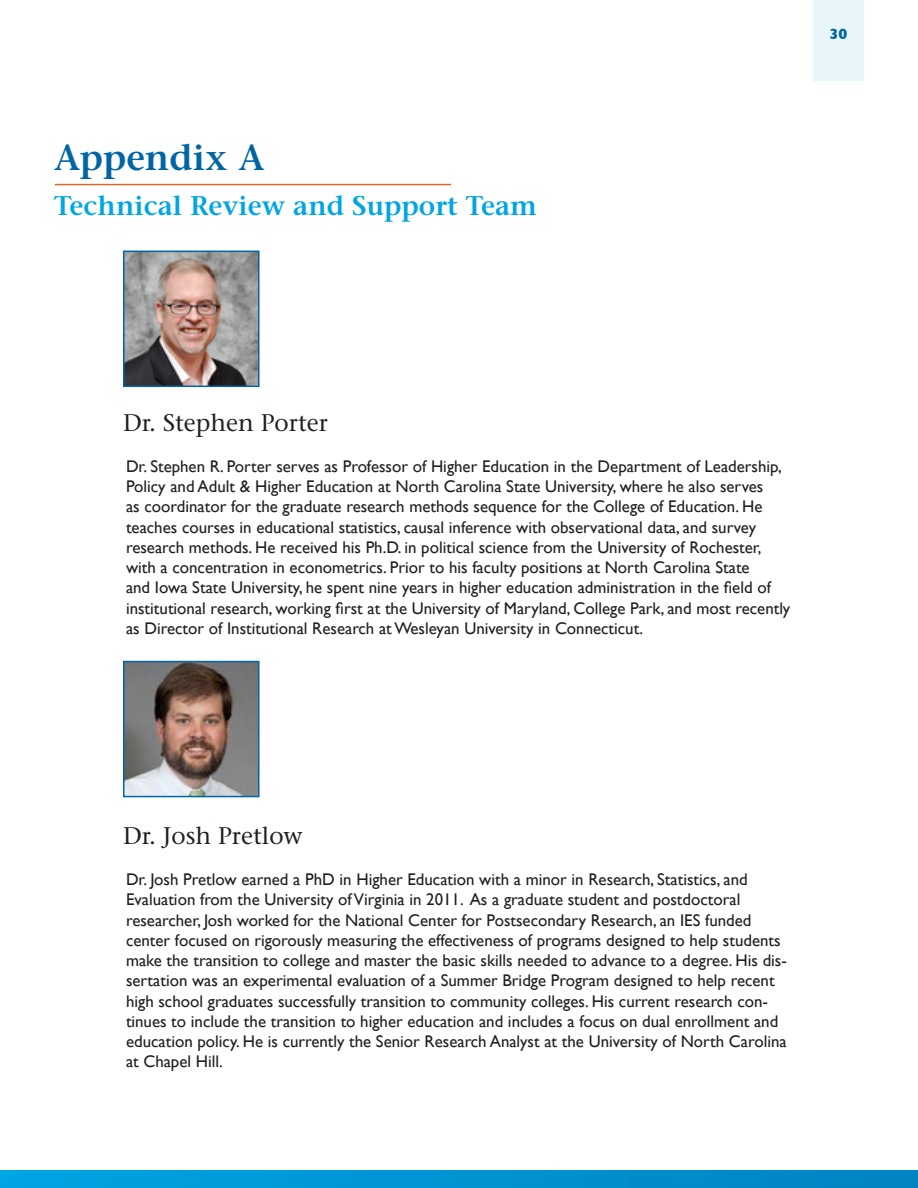
<style>
.page{position:relative;width:918px;height:1188px;background:#fff}
.page>*{position:absolute;margin:0;border:0;box-sizing:border-box;transform-origin:0 0}
.Header_1_TOC{font:600 36px "Stone Serif Std";color:#0065a4}
.Header_2{font:600 27px "Stone Serif Std";color:#00a5e3}
.Header_3{font:500 24px "Stone Serif Std";color:#231f20}
.Paragraph_Style{font:16.8px/20.2px "Gill Sans";color:#231f20}
.t1{font:700 15px "Gill Sans";color:#0065a4}
</style>
<div class="page">
<div style="left:813px;top:0;width:51px;height:81px;background:#e8f6fa"></div>
<div style="left:0;top:1170px;width:918px;height:18px;background:linear-gradient(to right,#00a4e3,#0083c3)"></div>
<img style="left:126px;top:254px;width:131px;height:130px">
<div style="left:123px;top:251px;width:137px;height:136px;border:2px solid #0065a4"></div>
<img style="left:126px;top:664px;width:131px;height:130px">
<div style="left:123px;top:661px;width:137px;height:136px;border:2px solid #0065a4"></div>
<hr style="left:55px;top:184px;width:396px;height:1px;background:#d66828">
<p class="Header_1_TOC" style="left:54px;top:136px;width:212px">Appendix A</p>
<p class="Header_2" style="left:54px;top:189px;width:485px">Technical Review and Support Team</p>
<p class="t1" style="left:830px;top:22px;width:19px">30</p>
<p class="Header_3" style="left:123px;top:408px;width:207px">Dr. Stephen Porter</p>
<p class="Paragraph_Style" style="left:126px;top:456px;width:666px">Dr. Stephen R. Porter serves as Professor of Higher Education in the Department of Leadership, Policy and Adult &amp; Higher Education at North Carolina State University, where he also serves<br>as coordinator for the graduate research methods sequence for the College of Education. He teaches courses in educational statistics, causal inference with observational data, and survey research methods. He received his Ph.D. in political science from the University of Rochester, with a concentration in econometrics. Prior to his faculty positions at North Carolina State<br>and Iowa State University, he spent nine years in higher education administration in the field of institutional research, working first at the University of Maryland, College Park, and most recently as Director of Institutional Research at Wesleyan University in Connecticut.</p>
<p class="Header_3" style="left:123px;top:821px;width:181px">Dr. Josh Pretlow</p>
<p class="Paragraph_Style" style="left:126px;top:869px;width:662px">Dr. Josh Pretlow earned a PhD in Higher Education with a minor in Research, Statistics, and Evaluation from the University of Virginia in 2011. As a graduate student and postdoctoral researcher, Josh worked for the National Center for Postsecondary Research, an IES funded center focused on rigorously measuring the effectiveness of programs designed to help students make the transition to college and master the basic skills needed to advance to a degree. His dis&shy;sertation was an experimental evaluation of a Summer Bridge Program designed to help recent high school graduates successfully transition to community colleges. His current research con&shy;tinues to include the transition to higher education and includes a focus on dual enrollment and education policy. He is currently the Senior Research Analyst at the University of North Carolina at Chapel Hill.</p>
</div>
